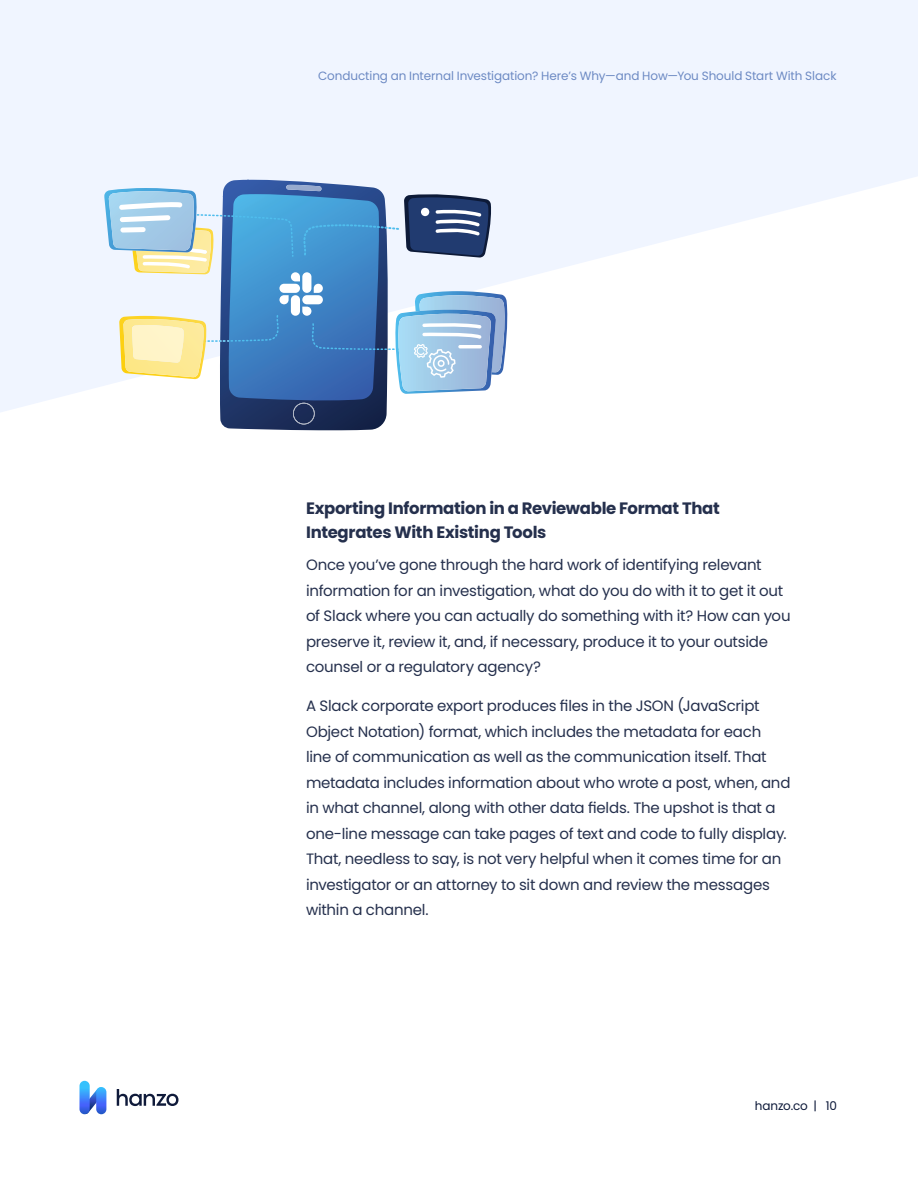
<style>
.page{position:relative;width:918px;height:1188px;background:#fff}
.page>*{position:absolute;margin:0;border:0;box-sizing:border-box;transform-origin:0 0}
.t1{font:700 16.5px/24px "Poppins";letter-spacing:-.02em;color:#25304d}
.t2{font:15px/25.5px "Poppins";letter-spacing:-.015em;color:#25304d}
.t3{font:12px "Poppins";letter-spacing:-.005em;color:#335ba9}
.t4{font:12px "Poppins";letter-spacing:-.01em;color:#0d1939}
</style>
<div class="page">
<svg style="left:117px;top:1089px;width:61px;height:17px"></svg>
<svg style="left:81px;top:1087px;width:24px;height:27px"></svg>
<svg style="left:96px;top:1087px;width:10px;height:27px"></svg>
<svg style="left:80px;top:1081px;width:10px;height:33px"></svg>
<svg style="left:0;top:0;width:918px;height:412px;fill:#f0f5ff"></svg>
<svg style="left:104px;top:180px;width:405px;height:250px"></svg>
<div style="left:302px;top:295px;width:21px;height:9px;background:#fff;border-radius:5px"></div>
<p class="t3" style="left:318px;top:69px;width:520px">Conducting an Internal Investigation? Here’s Why—and How—You Should Start With Slack</p>
<p class="t1" style="left:306px;top:496px;width:415px">Exporting Information in a Reviewable Format That<br>Integrates With Existing Tools</p>
<p class="t2" style="left:306px;top:552px;width:486px">Once you’ve gone through the hard work of identifying relevant information for an investigation, what do you do with it to get it out of Slack where you can actually do something with it? How can you preserve it, review it, and, if necessary, produce it to your outside counsel or a regulatory agency?</p>
<p class="t2" style="left:306px;top:693px;width:486px">A Slack corporate export produces files in the JSON (JavaScript Object Notation) format, which includes the metadata for each line of communication as well as the communication itself. That metadata includes information about who wrote a post, when, and in what channel, along with other data fields. The upshot is that a one-line message can take pages of text and code to fully display.<br>That, needless to say, is not very helpful when it comes time for an investigator or an attorney to sit down and review the messages within a channel.</p>
<p class="t4" style="left:755px;top:1099px;width:84px">hanzo.co | 10</p>
</div>
